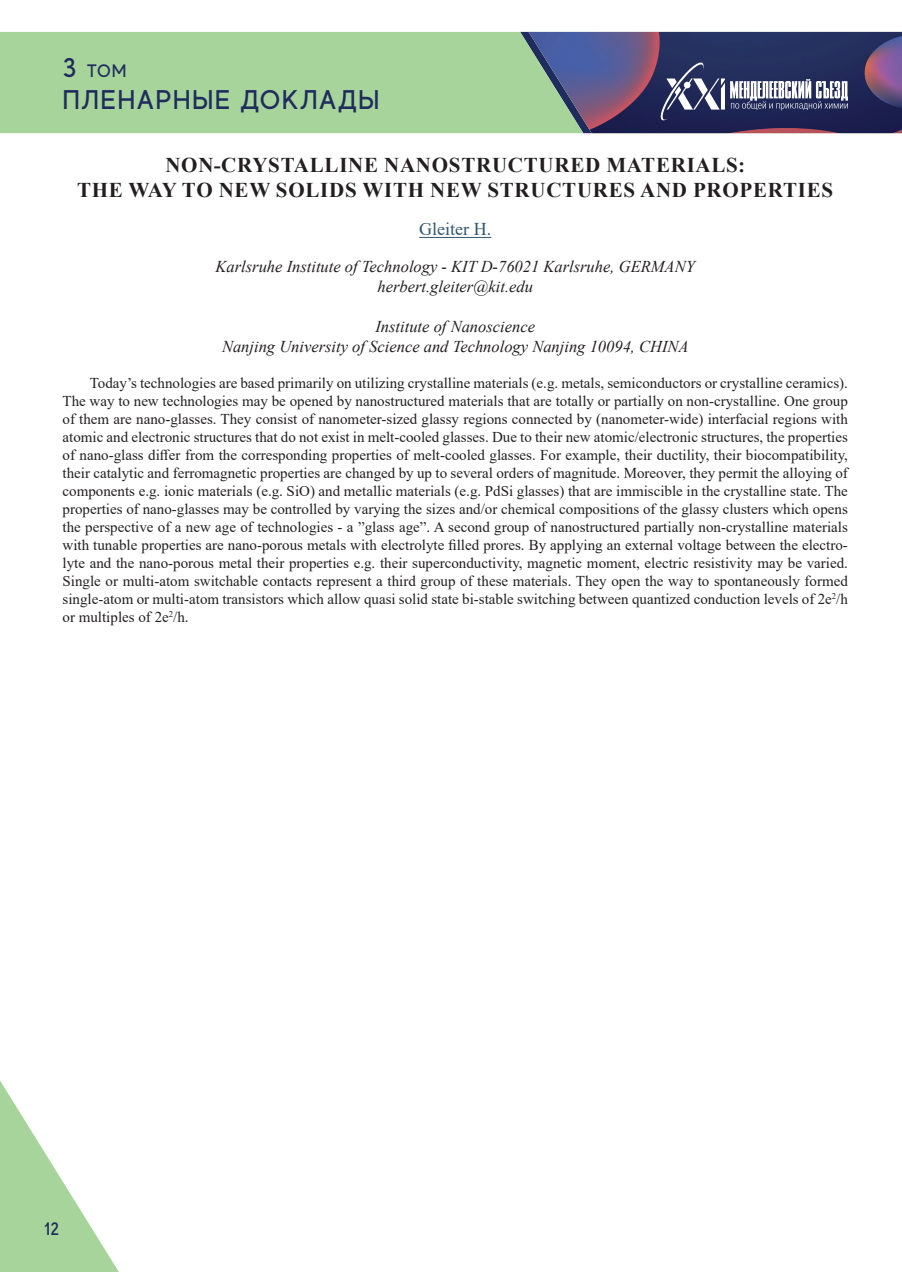
<style>
.page{position:relative;width:902px;height:1272px;background:#fff}
.page>*{position:absolute;margin:0;border:0;box-sizing:border-box;transform-origin:0 0}
.t1{font:500 27px "MADE Evolve Sans";letter-spacing:.05em;color:#1f2c5d}
.t2{font:700 21px/25.2px "Times New Roman";letter-spacing:.035em;color:#231f20;text-align:center}
.t3{font:18px "Times New Roman";color:#2e576f}
.t4{font:500 18px "MADE Evolve Sans";color:#1f2c5d}
.t5{font:italic 16.5px/19.8px "Times New Roman";color:#231f20;text-align:center}
.t6{font:15px/18px "Times New Roman";color:#231f20;text-align:justify}
.s1{font-size:27px}
</style>
<div class="page">
<div style="left:0;top:32px;width:520px;height:101px;background:#a6d49a"></div>
<svg style="left:0;top:1081px;width:118px;height:190px"></svg>
<svg style="left:520px;top:32px;width:382px;height:101px"></svg>
<hr style="left:419px;top:237px;width:72px;height:1px;background:#2e576f">
<p class="t4" style="left:63px;top:59px;width:65px"><span class="s1">3</span> ТОМ</p>
<h1 class="t1" style="left:63px;top:83px;width:318px">ПЛЕНАРНЫЕ ДОКЛАДЫ</h1>
<h2 class="t2" style="left:77px;top:151px;width:757px">NON-CRYSTALLINE NANOSTRUCTURED MATERIALS:<br>THE WAY TO NEW SOLIDS WITH NEW STRUCTURES AND PROPERTIES</h2>
<p class="t3" style="left:419px;top:217px;width:73px">Gleiter H.</p>
<p class="t5" style="left:215px;top:256px;width:480px">Karlsruhe Institute of Technology - KIT D-76021 Karlsruhe, GERMANY herbert.gleiter@kit.edu</p>
<p class="t5" style="left:222px;top:316px;width:468px">Institute of Nanoscience<br>Nanjing University of Science and Technology Nanjing 10094, CHINA</p>
<p class="t6" style="left:62px;top:373px;width:786px;text-indent:27px">Today’s technologies are based primarily on utilizing crystalline materials (e.g. metals, semiconductors or crystalline ceramics).<br>The way to new technologies may be opened by nanostructured materials that are totally or partially on non-crystalline. One group of them are nano-glasses. They consist of nanometer-sized glassy regions connected by (nanometer-wide) interfacial regions with atomic and electronic structures that do not exist in melt-cooled glasses. Due to their new atomic/electronic structures, the properties of nano-glass differ from the corresponding properties of melt-cooled glasses. For example, their ductility, their biocompatibility, their catalytic and ferromagnetic properties are changed by up to several orders of magnitude. Moreover, they permit the alloying of components e.g. ionic materials (e.g. SiO) and metallic materials (e.g. PdSi glasses) that are immiscible in the crystalline state. The properties of nano-glasses may be controlled by varying the sizes and/or chemical compositions of the glassy clusters which opens the perspective of a new age of technologies - a ”glass age”. A second group of nanostructured partially non-crystalline materials with tunable properties are nano-porous metals with electrolyte filled prores. By applying an external voltage between the electro&shy;lyte and the nano-porous metal their properties e.g. their superconductivity, magnetic moment, electric resistivity may be varied.<br>Single or multi-atom switchable contacts represent a third group of these materials. They open the way to spontaneously formed single-atom or multi-atom transistors which allow quasi solid state bi-stable switching between quantized conduction levels of 2e<sup>2</sup>/h or multiples of 2e<sup>2</sup>/h.</p>
<p class="t4" style="left:44px;top:1217px;width:17px">12</p>
</div>
